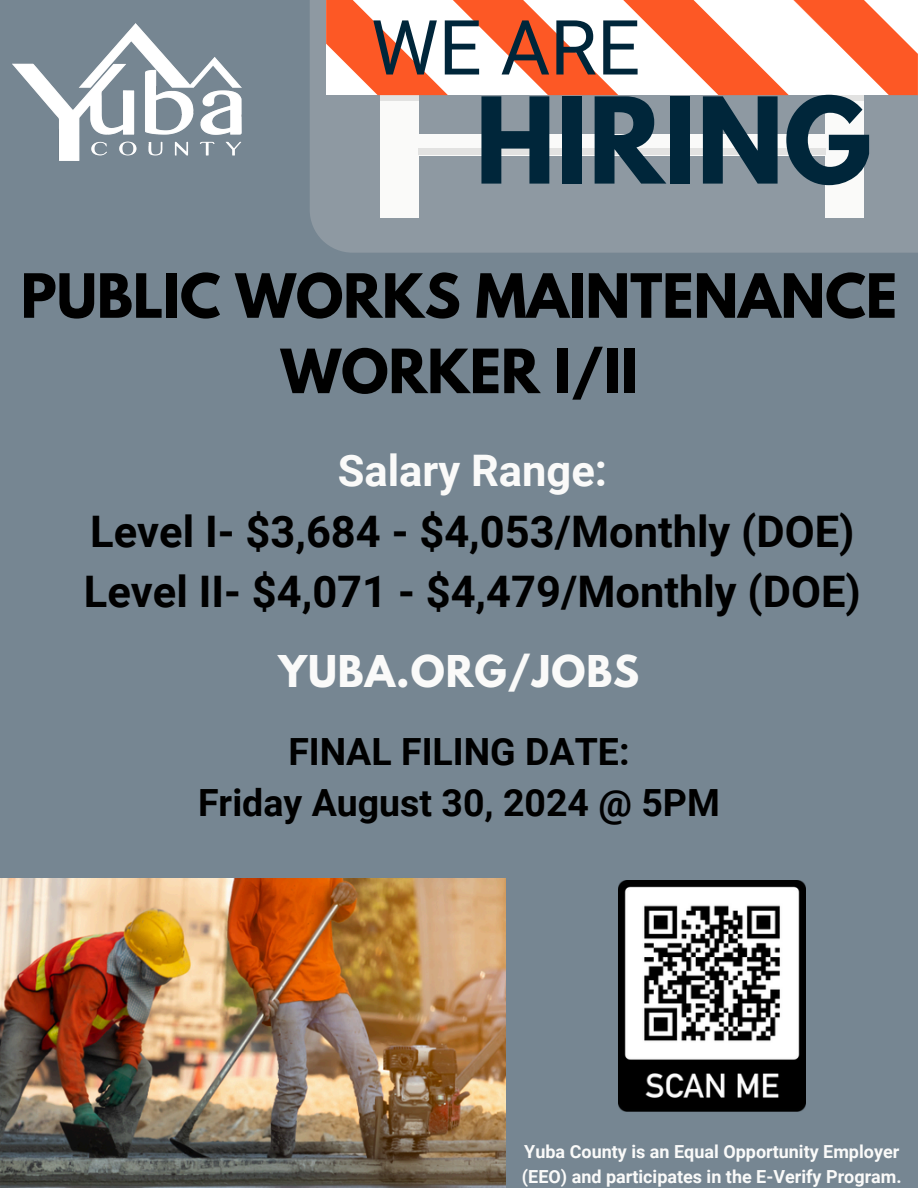
<style>
.page{position:relative;width:918px;height:1188px;background:#768692}
.page>*{position:absolute;margin:0;border:0;box-sizing:border-box;transform-origin:0 0}
.t1{font:700 105.75px "League Spartan";color:#00263a}
.t2{font:76.05px "Roboto";color:#00263a}
.t3{font:700 54px/75.3px "League Spartan";color:#000;text-align:center}
.t4{font:700 43.5px/60.8px "Roboto";color:#000;text-align:center}
.t5{font:700 38.85px "League Spartan";letter-spacing:.025em;color:#fafaf9}
.t6{font:700 37.5px/51.8px "Roboto";color:#000;text-align:center}
.t7{font:700 18px/24.8px "Roboto";color:#fafaf9}
.s1{color:#fafaf9}
</style>
<div class="page">
<div style="left:310px;top:0;width:608px;height:253px;background:#8e99a2"></div>
<div style="left:380px;top:0;width:39px;height:217px;background:#fafaf9"></div>
<div style="left:826px;top:0;width:38px;height:217px;background:#fafaf9"></div>
<div style="left:380px;top:95px;width:39px;height:6px;background:#e2e2e1"></div>
<div style="left:826px;top:95px;width:38px;height:6px;background:#e2e2e1"></div>
<svg style="left:326px;top:0;width:592px;height:95px;background:#feb49e"></svg>
<div style="left:419px;top:134px;width:407px;height:21px;background:#fafaf9"></div>
<div style="left:419px;top:148px;width:407px;height:7px;background:#e2e2e1"></div>
<img style="left:0;top:879px;width:505px;height:309px">
<img style="left:13px;top:23px;width:228px;height:138px">
<img style="left:619px;top:880px;width:187px;height:232px">
<h3 class="t2" style="left:371px;top:4px;width:271px">WE ARE</h3>
<h2 class="t1" style="left:475px;top:88px;width:398px">HIRING</h2>
<h4 class="t3" style="left:21px;top:265px;width:878px">PUBLIC WORKS MAINTENANCE<br>WORKER I/II</h4>
<h5 class="t4" style="left:84px;top:441px;width:779px"><span class="s1">Salary Range:<br></span>Level I- $3,684 - $4,053/Monthly (DOE)<br>Level II- $4,071 - $4,479/Monthly (DOE)</h5>
<h6 class="t5" style="left:279px;top:652px;width:362px">YUBA.ORG/JOBS</h6>
<p class="t6" style="left:198px;top:726px;width:523px">FINAL FILING DATE:<br>Friday August 30, 2024 @ 5PM</p>
<p class="t7" style="left:522px;top:1140px;width:381px">Yuba County is an Equal Opportunity Employer (EEO) and participates in the E-Verify Program.</p>
</div>
